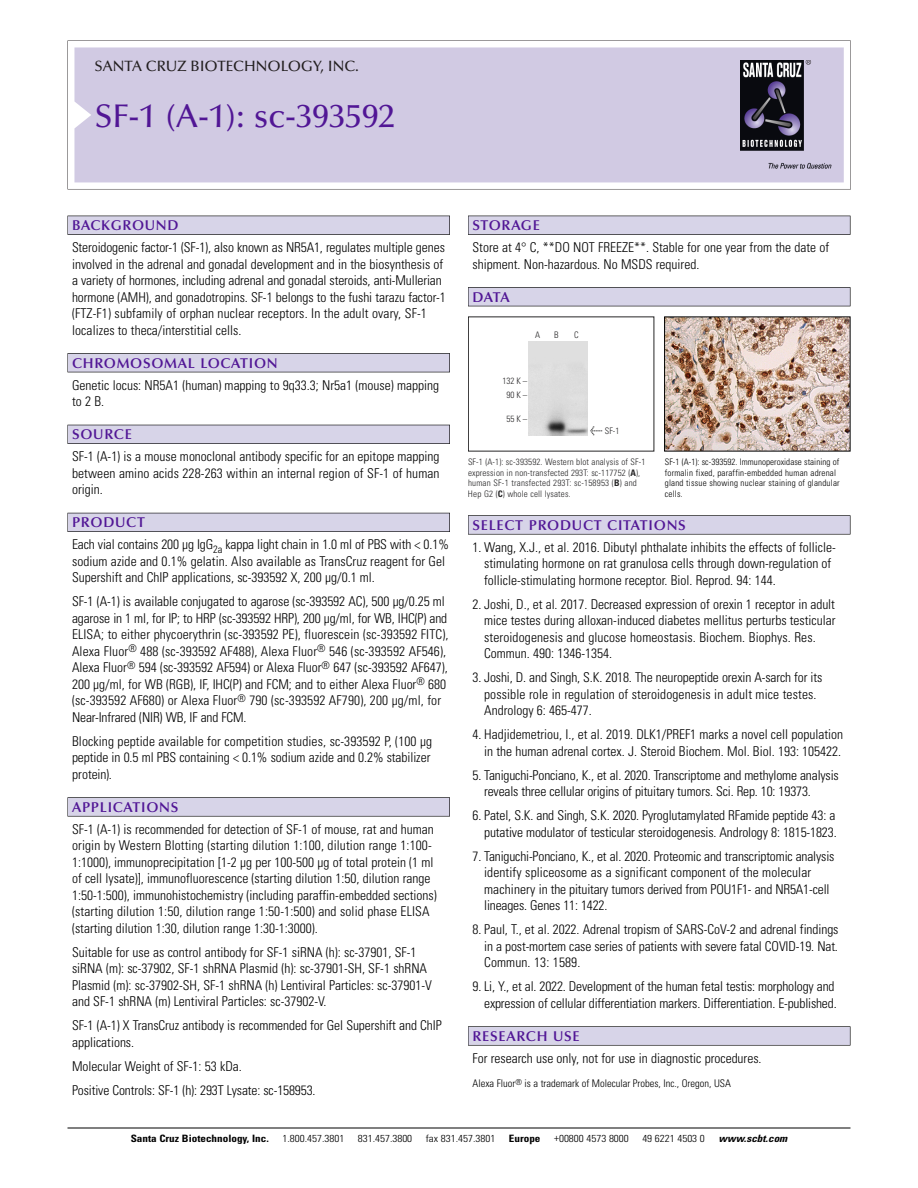
<style>
.page{position:relative;width:918px;height:1188px;background:#fff}
.page>*{position:absolute;margin:0;border:0;box-sizing:border-box;transform-origin:0 0}
.t1{font:500 33px "Optima";color:#511695}
.t2{font:500 15px "Optima";color:#231f20}
.t3{font:600 14.25px "Optima";letter-spacing:.05em;color:#511695}
.t4{font:300 condensed 13.5px/16.5px "Univers";color:#000}
.t5{font:300 condensed 10.5px "Univers";color:#000}
.t6{font:300 condensed 10.2px "Univers";color:#000;scale:1.1 1}
.t7{font:700 condensed 10.2px "Univers";color:#000;scale:1.1 1}
.t8{font:italic 700 condensed 10.2px "Univers";color:#000;scale:1.1 1}
.t9{font:300 condensed 9px/10.5px "Univers";letter-spacing:.015em;color:#272627}
.t10{font:300 condensed 9px/10.5px "Univers";letter-spacing:.02em;color:#000}
.s1{font-family:"Meta Plus";font-weight:400;font-stretch:normal;font-size:10.5px}
.s2{font-weight:700}
</style>
<div class="page">
<svg style="left:68px;top:40px;width:783px;height:149px"></svg>
<div style="left:74px;top:47px;width:770px;height:135px;background:#d1cae3"></div>
<img style="left:741px;top:60px;width:90px;height:108px">
<div style="left:68px;top:216px;width:382px;height:19px;background:#535256"></div>
<div style="left:68px;top:216px;width:381px;height:18px;background:#d7d4e8"></div>
<div style="left:68px;top:353px;width:382px;height:19px;background:#515155"></div>
<div style="left:68px;top:354px;width:381px;height:18px;background:#d7d4e8"></div>
<div style="left:68px;top:425px;width:382px;height:19px;background:#515057"></div>
<div style="left:68px;top:425px;width:381px;height:18px;background:#d7d4e8"></div>
<div style="left:68px;top:513px;width:382px;height:19px;background:#535259"></div>
<div style="left:68px;top:513px;width:381px;height:18px;background:#d7d4e8"></div>
<svg style="left:68px;top:797px;width:382px;height:20px"></svg>
<div style="left:68px;top:798px;width:381px;height:18px;background:#d7d4e8"></div>
<div style="left:468px;top:216px;width:382px;height:19px;background:#535256"></div>
<div style="left:468px;top:216px;width:382px;height:18px;background:#d7d4e8"></div>
<div style="left:468px;top:287px;width:382px;height:19px;background:#515155"></div>
<div style="left:468px;top:288px;width:382px;height:18px;background:#d7d4e8"></div>
<svg style="left:468px;top:515px;width:382px;height:20px"></svg>
<div style="left:468px;top:516px;width:382px;height:18px;background:#d7d4e8"></div>
<div style="left:468px;top:1026px;width:382px;height:20px;background:#676767"></div>
<div style="left:468px;top:1027px;width:382px;height:18px;background:#d7d4e8"></div>
<hr style="left:68px;top:1128px;width:782px;height:1px;background:#000">
<img style="left:528px;top:341px;width:60px;height:94px">
<img style="left:666px;top:318px;width:182px;height:132px">
<p class="t2" style="left:94px;top:60px;width:266px">SANTA CRUZ BIOTECHNOLOGY, INC.</p>
<p class="t1" style="left:94px;top:102px;width:302px">SF-1 (A-1): sc-393592</p>
<p class="t3" style="left:72px;top:219px;width:108px">BACKGROUND</p>
<p class="t4" style="left:72px;top:240px;width:375px">Steroidogenic factor-1 (SF-1), also known as NR5A1, regulates multiple genes involved in the adrenal and gonadal development and in the biosynthesis of a variety of hormones, including adrenal and gonadal steroids, anti-Mullerian hormone (AMH), and gonadotropins. SF-1 belongs to the fushi tarazu factor-1 (FTZ-F1) subfamily of orphan nuclear receptors. In the adult ovary, SF-1 localizes to theca/interstitial cells.</p>
<p class="t3" style="left:72px;top:357px;width:207px">CHROMOSOMAL LOCATION</p>
<p class="t4" style="left:72px;top:378px;width:368px">Genetic locus: NR5A1 (human) mapping to 9q33.3; Nr5a1 (mouse) mapping to 2 B.</p>
<p class="t3" style="left:72px;top:428px;width:61px">SOURCE</p>
<p class="t4" style="left:72px;top:450px;width:369px;text-align:justify">SF-1 (A-1) is a mouse monoclonal antibody specific for an epitope mapping between amino acids 228-263 within an internal region of SF-1 of human origin.</p>
<p class="t3" style="left:72px;top:516px;width:74px">PRODUCT</p>
<p class="t4" style="left:72px;top:538px;width:379px">Each vial contains 200 µg IgG<sub>2a</sub> kappa light chain in 1.0 ml of PBS with &lt; 0.1% sodium azide and 0.1% gelatin. Also available as TransCruz reagent for Gel<br>Supershift and ChIP applications, sc-393592 X, 200 µg/0.1 ml.</p>
<p class="t4" style="left:72px;top:595px;width:378px">SF-1 (A-1) is available conjugated to agarose (sc-393592 AC), 500 µg/0.25 ml agarose in 1 ml, for IP; to HRP (sc-393592 HRP), 200 µg/ml, for WB, IHC(P) and ELISA; to either phycoerythrin (sc-393592 PE), fluorescein (sc-393592 FITC), Alexa Fluor<sup>®</sup> 488 (sc-393592 AF488), Alexa Fluor<sup>®</sup> 546 (sc-393592 AF546), Alexa Fluor<sup>®</sup> 594 (sc-393592 AF594) or Alexa Fluor<sup>®</sup> 647 (sc-393592 AF647), 200 µg/ml, for WB (RGB), IF, IHC(P) and FCM; and to either Alexa Fluor<sup>®</sup> 680 (sc-393592 AF680) or Alexa Fluor<sup>®</sup> 790 (sc-393592 AF790), 200 µg/ml, for Near-Infrared (NIR) WB, IF and FCM.</p>
<p class="t4" style="left:72px;top:734px;width:362px">Blocking peptide available for competition studies, sc-393592 P, (100 µg peptide in 0.5 ml PBS containing &lt; 0.1% sodium azide and 0.2% stabilizer protein).</p>
<p class="t3" style="left:72px;top:801px;width:108px">APPLICATIONS</p>
<p class="t4" style="left:72px;top:822px;width:366px">SF-1 (A-1) is recommended for detection of SF-1 of mouse, rat and human origin by Western Blotting (starting dilution 1:100, dilution range 1:100- 1:1000), immunoprecipitation [1-2 µg per 100-500 µg of total protein (1 ml of cell lysate)], immunofluorescence (starting dilution 1:50, dilution range 1:50-1:500), immunohistochemistry (including paraffin-embedded sections) (starting dilution 1:50, dilution range 1:50-1:500) and solid phase ELISA (starting dilution 1:30, dilution range 1:30-1:3000).</p>
<p class="t4" style="left:72px;top:945px;width:362px">Suitable for use as control antibody for SF-1 siRNA (h): sc-37901, SF-1 siRNA (m): sc-37902, SF-1 shRNA Plasmid (h): sc-37901-SH, SF-1 shRNA Plasmid (m): sc-37902-SH, SF-1 shRNA (h) Lentiviral Particles: sc-37901-V and SF-1 shRNA (m) Lentiviral Particles: sc-37902-V.</p>
<p class="t4" style="left:72px;top:1019px;width:371px">SF-1 (A-1) X TransCruz antibody is recommended for Gel Supershift and ChIP applications.</p>
<p class="t4" style="left:72px;top:1059px;width:171px">Molecular Weight of SF-1: 53 kDa.</p>
<p class="t4" style="left:72px;top:1083px;width:245px">Positive Controls: SF-1 (h): 293T Lysate: sc-158953.</p>
<p class="t3" style="left:473px;top:219px;width:69px">STORAGE</p>
<p class="t4" style="left:473px;top:240px;width:358px">Store at 4° C, **DO NOT FREEZE**. Stable for one year from the date of shipment. Non-hazardous. No MSDS required.</p>
<p class="t3" style="left:473px;top:291px;width:39px">DATA</p>
<p class="t9" style="left:535px;top:330px;width:7px">A</p>
<p class="t9" style="left:554px;top:330px;width:6px">B</p>
<p class="t9" style="left:574px;top:330px;width:6px">C</p>
<p class="t9" style="left:502px;top:375px;width:26px;line-height:13.5px;text-align:center">132 K –<br>90K–</p>
<p class="t9" style="left:506px;top:414px;width:22px">55K–</p>
<p class="t9" style="left:590px;top:427px;width:31px"><span class="s1">&lt;</span> SF-1</p>
<p class="t9" style="left:468px;top:458px;width:179px">SF-1 (A-1): sc-393592. Western blot analysis of SF-1 expression in non-transfected 293T: sc-117752 (<span class="s2">A</span>), human SF-1 transfected 293T: sc-158953 (<span class="s2">B</span>) and Hep G2 (<span class="s2">C</span>) whole cell lysates.</p>
<p class="t10" style="left:665px;top:458px;width:176px">SF-1 (A-1): sc-393592. Immunoperoxidase staining of formalin fixed, paraffin-embedded human adrenal gland tissue showing nuclear staining of glandular cells.</p>
<p class="t3" style="left:473px;top:519px;width:215px">SELECT PRODUCT CITATIONS</p>
<p class="t4" style="left:484px;top:540px;width:353px;text-indent:-12px">1. Wang, X.J., et al. 2016. Dibutyl phthalate inhibits the effects of follicle&shy;stimulating hormone on rat granulosa cells through down-regulation of follicle-stimulating hormone receptor. Biol. Reprod. 94: 144.</p>
<p class="t4" style="left:484px;top:597px;width:353px;text-indent:-12px">2. Joshi, D., et al. 2017. Decreased expression of orexin 1 receptor in adult mice testes during alloxan-induced diabetes mellitus perturbs testicular steroidogenesis and glucose homeostasis. Biochem. Biophys. Res.<br>Commun. 490: 1346-1354.</p>
<p class="t4" style="left:484px;top:671px;width:340px;text-indent:-12px">3. Joshi, D. and Singh, S.K. 2018. The neuropeptide orexin A-sarch for its possible role in regulation of steroidogenesis in adult mice testes.<br>Andrology 6: 465-477.</p>
<p class="t4" style="left:473px;top:728px;width:372px;text-align:right">4. Hadjidemetriou, I., et al. 2019. DLK1/PREF1 marks a novel cell population in the human adrenal cortex. J. Steroid Biochem. Mol. Biol. 193: 105422.</p>
<p class="t4" style="left:484px;top:768px;width:356px;text-indent:-12px">5. Taniguchi-Ponciano, K., et al. 2020. Transcriptome and methylome analysis reveals three cellular origins of pituitary tumors. Sci. Rep. 10: 19373.</p>
<p class="t4" style="left:473px;top:809px;width:366px;text-align:right">6. Patel, S.K. and Singh, S.K. 2020. Pyroglutamylated RFamide peptide 43: a putative modulator of testicular steroidogenesis. Andrology 8: 1815-1823.</p>
<p class="t4" style="left:484px;top:849px;width:352px;text-indent:-12px">7. Taniguchi-Ponciano, K., et al. 2020. Proteomic and transcriptomic analysis identify spliceosome as a significant component of the molecular machinery in the pituitary tumors derived from POU1F1- and NR5A1-cell lineages. Genes 11: 1422.</p>
<p class="t4" style="left:484px;top:923px;width:356px;text-align:justify;text-indent:-12px">8. Paul, T., et al. 2022. Adrenal tropism of SARS-CoV-2 and adrenal findings in a post-mortem case series of patients with severe fatal COVID-19. Nat.<br>Commun. 13: 1589.</p>
<p class="t4" style="left:473px;top:980px;width:366px;text-align:right">9. Li, Y., et al. 2022. Development of the human fetal testis: morphology and expression of cellular differentiation markers. Differentiation. E-published.</p>
<p class="t3" style="left:473px;top:1030px;width:109px">RESEARCH USE</p>
<p class="t4" style="left:473px;top:1051px;width:291px">For research use only, not for use in diagnostic procedures.</p>
<p class="t5" style="left:473px;top:1079px;width:260px">Alexa Fluor<sup>®</sup> is a trademark of Molecular Probes, Inc., Oregon, USA</p>
<p class="t7" style="left:131px;top:1135px;width:127px">Santa Cruz Biotechnology, Inc.</p>
<p class="t6" style="left:282px;top:1135px;width:58px">1.800.457.3801</p>
<p class="t6" style="left:358px;top:1135px;width:51px">831.457.3800</p>
<p class="t6" style="left:426px;top:1135px;width:65px">fax 831.457.3801</p>
<p class="t7" style="left:509px;top:1135px;width:30px">Europe</p>
<p class="t6" style="left:554px;top:1135px;width:69px">+00800 4573 8000</p>
<p class="t6" style="left:642px;top:1135px;width:58px">49 6221 4503 0</p>
<p class="t8" style="left:719px;top:1135px;width:66px">www.scbt.com</p>
</div>
